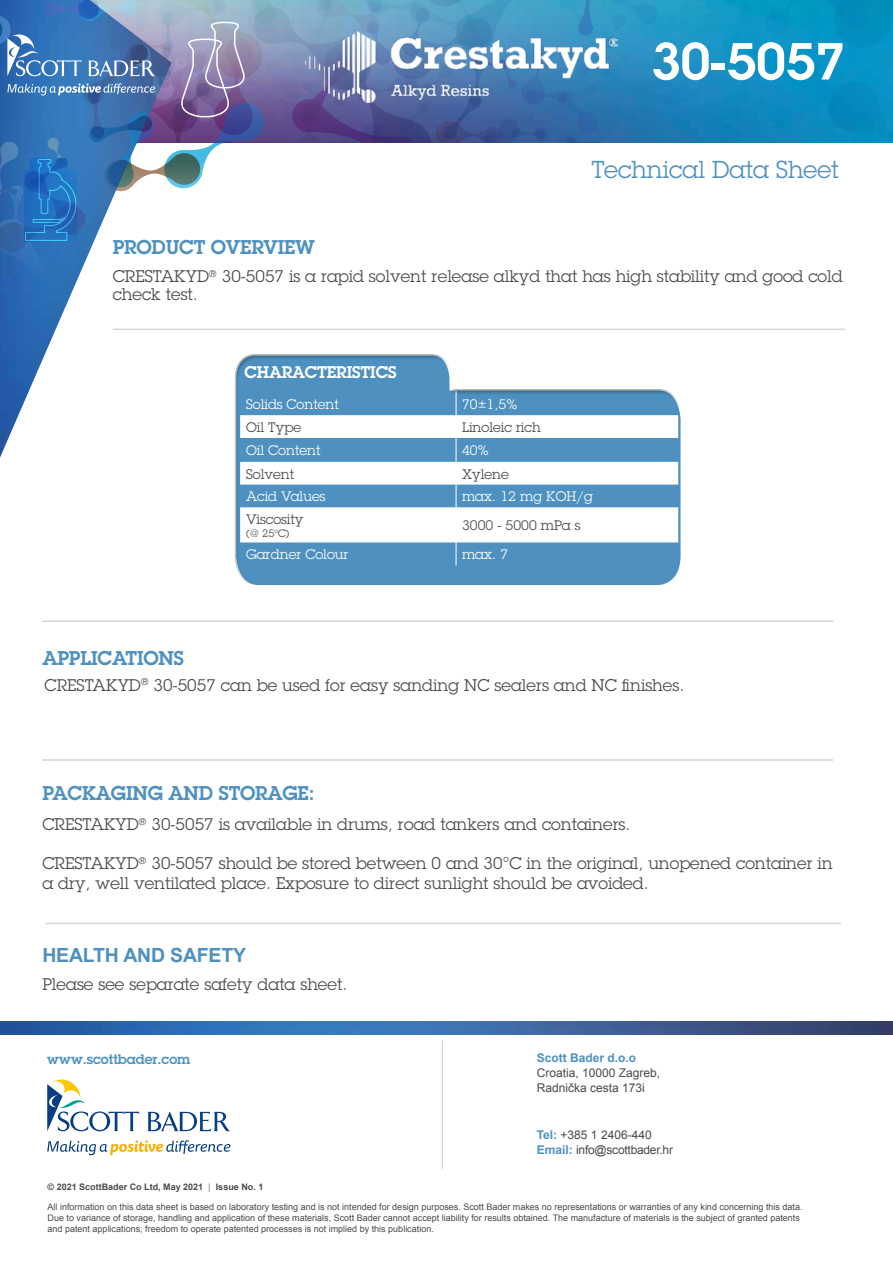
<style>
.page{position:relative;width:893px;height:1263px;background:#fff}
.page>*{position:absolute;margin:0;border:0;box-sizing:border-box;transform-origin:0 0}
.t1{font:600 51px "Lubalin Graph";color:#fff}
.t2{font:24px "Lubalin Graph";color:#4e91c0}
.t3{font:600 19.5px "Lubalin Graph";letter-spacing:-.01em;color:#4e91c0}
.t4{font:700 19.5px "Arial";letter-spacing:-.01em;color:#4e91c0}
.t5{font:16.5px/19.5px "Lubalin Graph";color:#4a4a49}
.t6{font:600 16.5px "Lubalin Graph";letter-spacing:-.01em;color:#fff}
.t7{font:13.5px "Lubalin Graph";color:#fff}
.t8{font:13.5px "Lubalin Graph";color:#4a4a49}
.t9{font:600 13.5px "Lubalin Graph";color:#4e91c0}
.t10{font:12px/15px "Arial";letter-spacing:-.02em;color:#4a4a49}
.t11{font:12px/15px "Arial";color:#4a4a49}
.t12{font:700 12px "Arial";color:#4e91c0}
.t13{font:10.5px "Lubalin Graph";color:#4a4a49}
.t14{font:9px/10.8px "Arial";color:#4a4a49}
.t15{font:700 9px "Arial";color:#4a4a49}
.s1{color:#9d9d9c}
.s2{font-weight:700;color:#4e91c0}
</style>
<div class="page">
<svg style="left:704px;top:0;width:189px;height:142px;background:#0e8cc0"></svg>
<svg style="left:829px;top:82px;width:64px;height:60px;background:#058bbf"></svg>
<svg style="left:721px;top:0;width:172px;height:58px;background:#0694c2"></svg>
<img style="left:0;top:305px;width:171px;height:153px">
<hr style="left:113px;top:324px;width:732px;height:1px;background:#fff">
<hr style="left:113px;top:329px;width:732px;height:1px;background:#d6d6d6">
<hr style="left:46px;top:923px;width:795px;height:1px;background:#d6d6d6">
<hr style="left:42px;top:759px;width:791px;height:2px;background:#d6d6d6">
<div style="left:233px;top:353px;width:450px;height:235px;background:#000;opacity:.3"></div>
<hr style="left:442px;top:1040px;width:1px;height:129px;background:#c6c6c6">
<svg style="left:147px;top:1111px;width:83px;height:20px"></svg>
<svg style="left:47px;top:1079px;width:92px;height:52px"></svg>
<svg style="left:47px;top:1140px;width:183px;height:15px"></svg>
<img style="left:0;top:1022px;width:893px;height:12px">
<svg style="left:0;top:0;width:704px;height:305px"></svg>
<hr style="left:42px;top:620px;width:791px;height:2px;background:#d6d6d6">
<svg style="left:240px;top:415px;width:438px;height:128px"></svg>
<svg style="left:456px;top:391px;width:1px;height:116px"></svg>
<hr style="left:456px;top:507px;width:1px;height:36px;background:#fff">
<div style="left:240px;top:543px;width:438px;height:22px;background:#4e91c0"></div>
<img style="left:305px;top:32px;width:313px;height:70px">
<h1 class="t1" style="left:651px;top:28px;width:195px">30-5057</h1>
<h3 class="t3" style="left:113px;top:234px;width:204px">PRODUCT OVERVIEW</h3>
<h2 class="t2" style="left:591px;top:154px;width:249px">Technical Data Sheet</h2>
<h3 class="t5" style="left:113px;top:267px;width:731px;line-height:18px">CRESTAKYD<sup>®</sup> 30-5057 is a rapid solvent release alkyd that has high stability and good cold check test.</h3>
<h3 class="t6" style="left:245px;top:361px;width:154px">CHARACTERISTICS</h3>
<h3 class="t7" style="left:246px;top:395px;width:94px">Solids Content</h3>
<h3 class="t7" style="left:462px;top:395px;width:57px">70±1,5%</h3>
<h3 class="t8" style="left:246px;top:419px;width:57px">Oil Type</h3>
<h3 class="t8" style="left:462px;top:419px;width:80px">Linoleic rich</h3>
<h3 class="t7" style="left:246px;top:442px;width:76px">Oil Content</h3>
<h3 class="t7" style="left:462px;top:442px;width:28px">40%</h3>
<h3 class="t8" style="left:246px;top:465px;width:50px">Solvent</h3>
<h3 class="t8" style="left:462px;top:465px;width:48px">Xylene</h3>
<h3 class="t7" style="left:246px;top:488px;width:81px">Acid Values</h3>
<h3 class="t7" style="left:462px;top:488px;width:132px">max. 12 mg KOH/g</h3>
<h3 class="t8" style="left:246px;top:511px;width:59px">Viscosity</h3>
<p class="t13" style="left:246px;top:526px;width:45px">(@ 25<sup>o</sup>C)</p>
<h3 class="t8" style="left:462px;top:517px;width:120px">3000 - 5000 mPa s</h3>
<h3 class="t3" style="left:42px;top:645px;width:143px">APPLICATIONS</h3>
<h3 class="t7" style="left:246px;top:546px;width:104px">Gardner Colour</h3>
<h3 class="t7" style="left:462px;top:546px;width:48px">max. 7</h3>
<h3 class="t5" style="left:45px;top:675px;width:641px">CRESTAKYD<sup>®</sup> 30-5057 can be used for easy sanding NC sealers and NC finishes.</h3>
<h3 class="t3" style="left:42px;top:780px;width:274px">PACKAGING AND STORAGE:</h3>
<h3 class="t5" style="left:42px;top:814px;width:590px">CRESTAKYD<sup>®</sup> 30-5057 is available in drums, road tankers and containers.</h3>
<h3 class="t5" style="left:42px;top:853px;width:792px">CRESTAKYD<sup>®</sup> 30-5057 should be stored between 0 and 30°C in the original, unopened container in a dry, well ventilated place. Exposure to direct sunlight should be avoided.</h3>
<h3 class="t4" style="left:42px;top:942px;width:205px">HEALTH AND SAFETY</h3>
<h3 class="t5" style="left:42px;top:974px;width:306px">Please see separate safety data sheet.</h3>
<h3 class="t9" style="left:47px;top:1050px;width:145px">www.scottbader.com</h3>
<p class="t15" style="left:48px;top:1181px;width:217px">© 2021 ScottBader Co Ltd, May 2021 <span class="s1">|</span> Issue No. 1</p>
<h3 class="t12" style="left:537px;top:1050px;width:101px">Scott Bader d.o.o</h3>
<h3 class="t11" style="left:537px;top:1066px;width:125px">Croatia, 10000 Zagreb,<br>Radnička cesta 173i</h3>
<h3 class="t10" style="left:537px;top:1128px;width:138px"><span class="s2">Tel:</span> +385 1 2406-440<br><span class="s2">Email:</span> info@scottbader.hr</h3>
<p class="t14" style="left:48px;top:1201px;width:756px">All information on this data sheet is based on laboratory testing and is not intended for design purposes. Scott Bader makes no representations or warranties of any kind concerning this data.<br>Due to variance of storage, handling and application of these materials, Scott Bader cannot accept liability for results obtained. The manufacture of materials is the subject of granted patents and patent applications; freedom to operate patented processes is not implied by this publication.</p>
</div>
